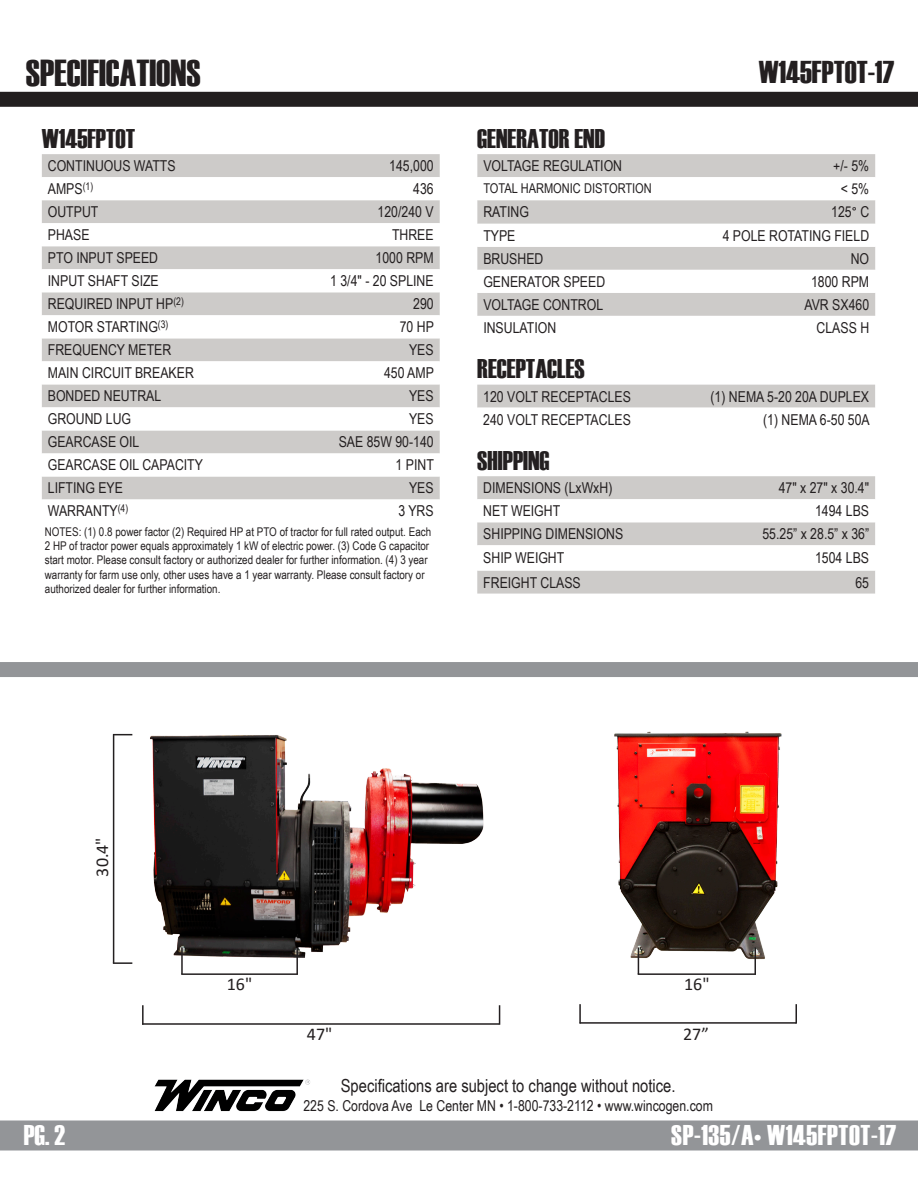
<style>
.page{position:relative;width:918px;height:1188px;background:#fff}
.page>*{position:absolute;margin:0;border:0;box-sizing:border-box;transform-origin:0 0}
.t1{font:37.5px "Haettenschweiler";color:#231f20}
.t2{font:31.5px "Haettenschweiler";color:#231f20}
.t3{font:28.5px "Haettenschweiler";letter-spacing:.02em;color:#fff}
.t4{font:27px "Haettenschweiler";color:#231f20}
.t5{font:18px "Arial Narrow";color:#231f20}
.t6{font:18px "Calibri";color:#231f20}
.t7{font:15px "Arial Narrow";color:#231f20}
.t8{font:13.5px "Arial Narrow";color:#231f20}
.t9{font:12px/14.4px "Arial Narrow";color:#231f20}
.s1{font-family:"Calibri"}
</style>
<div class="page">
<div style="left:0;top:1120px;width:918px;height:30px;background:#939598"></div>
<div style="left:0;top:92px;width:918px;height:15px;background:#231f20"></div>
<img style="left:154px;top:1079px;width:156px;height:33px">
<div style="left:0;top:662px;width:918px;height:15px;background:#939598"></div>
<div style="left:477px;top:154px;width:398px;height:23px;background:#cdcbc9"></div>
<svg style="left:477px;top:200px;width:398px;height:116px;fill:#cdcbc9"></svg>
<div style="left:42px;top:154px;width:398px;height:23px;background:#cdcbc9"></div>
<svg style="left:42px;top:200px;width:398px;height:300px;fill:#cdcbc9"></svg>
<div style="left:477px;top:385px;width:398px;height:23px;background:#cdcbc9"></div>
<div style="left:477px;top:476px;width:398px;height:118px;background:#cdcbc9"></div>
<svg style="left:477px;top:499px;width:398px;height:72px"></svg>
<img style="left:113px;top:733px;width:371px;height:231px">
<img style="left:614px;top:731px;width:168px;height:244px">
<svg style="left:499px;top:1005px;width:1px;height:20px"></svg>
<hr style="left:142px;top:1005px;width:2px;height:20px;background:#231f20">
<hr style="left:142px;top:1023px;width:357px;height:2px;background:#231f20">
<hr style="left:795px;top:1004px;width:2px;height:20px;background:#231f20">
<hr style="left:579px;top:1004px;width:2px;height:20px;background:#231f20">
<hr style="left:580px;top:1022px;width:216px;height:2px;background:#231f20">
<svg style="left:113px;top:962px;width:19px;height:2px"></svg>
<svg style="left:114px;top:734px;width:18px;height:1px"></svg>
<hr style="left:113px;top:734px;width:1px;height:229px;background:#231f20">
<hr style="left:181px;top:947px;width:2px;height:27px;background:#231f20">
<hr style="left:296px;top:947px;width:2px;height:27px;background:#231f20">
<hr style="left:181px;top:973px;width:117px;height:2px;background:#231f20">
<svg style="left:638px;top:947px;width:1px;height:26px"></svg>
<hr style="left:754px;top:947px;width:2px;height:27px;background:#231f20">
<hr style="left:638px;top:973px;width:118px;height:2px;background:#231f20">
<p class="t1" style="left:26px;top:47px;width:177px">SPECIFICATIONS</p>
<p class="t4" style="left:42px;top:120px;width:95px">W145FPTOT</p>
<p class="t7" style="left:48px;top:155px;width:129px">CONTINUOUS WATTS</p>
<p class="t7" style="left:389px;top:155px;width:46px">145,000</p>
<p class="t7" style="left:48px;top:178px;width:47px">AMPS<sup>(1)</sup></p>
<p class="t7" style="left:413px;top:178px;width:22px">436</p>
<p class="t7" style="left:48px;top:201px;width:52px">OUTPUT</p>
<p class="t7" style="left:378px;top:201px;width:58px">120/240 V</p>
<p class="t7" style="left:48px;top:224px;width:43px">PHASE</p>
<p class="t7" style="left:392px;top:224px;width:43px">THREE</p>
<p class="t7" style="left:48px;top:247px;width:112px">PTO INPUT SPEED</p>
<p class="t7" style="left:376px;top:247px;width:60px">1000 RPM</p>
<p class="t7" style="left:48px;top:270px;width:112px">INPUT SHAFT SIZE</p>
<p class="t7" style="left:330px;top:270px;width:105px">1 3/4" - 20 SPLINE</p>
<p class="t7" style="left:48px;top:293px;width:138px">REQUIRED INPUT HP<sup>(2)</sup></p>
<p class="t7" style="left:413px;top:293px;width:22px">290</p>
<p class="t7" style="left:48px;top:316px;width:122px">MOTOR STARTING<sup>(3)</sup></p>
<p class="t7" style="left:400px;top:316px;width:36px">70 HP</p>
<p class="t7" style="left:48px;top:339px;width:125px">FREQUENCY METER</p>
<p class="t7" style="left:409px;top:339px;width:26px">YES</p>
<p class="t7" style="left:48px;top:362px;width:148px">MAIN CIRCUIT BREAKER</p>
<p class="t7" style="left:384px;top:362px;width:51px">450 AMP</p>
<p class="t7" style="left:48px;top:385px;width:115px">BONDED NEUTRAL</p>
<p class="t7" style="left:409px;top:385px;width:26px">YES</p>
<p class="t7" style="left:48px;top:408px;width:85px">GROUND LUG</p>
<p class="t7" style="left:409px;top:408px;width:26px">YES</p>
<p class="t7" style="left:48px;top:431px;width:93px">GEARCASE OIL</p>
<p class="t7" style="left:339px;top:431px;width:97px">SAE 85W 90-140</p>
<p class="t7" style="left:48px;top:454px;width:157px">GEARCASE OIL CAPACITY</p>
<p class="t7" style="left:396px;top:454px;width:40px">1 PINT</p>
<p class="t7" style="left:48px;top:477px;width:77px">LIFTING EYE</p>
<p class="t7" style="left:409px;top:477px;width:26px">YES</p>
<p class="t7" style="left:48px;top:500px;width:82px">WARRANTY<sup>(4)</sup></p>
<p class="t7" style="left:398px;top:500px;width:37px">3 YRS</p>
<p class="t9" style="left:45px;top:524px;width:388px">NOTES: (1) 0.8 power factor (2) Required HP at PTO of tractor for full rated output. Each 2 HP of tractor power equals approximately 1 kW of electric power. (3) Code G capacitor start motor. Please consult factory or authorized dealer for further information. (4) 3 year warranty for farm use only, other uses have a 1 year warranty. Please consult factory or authorized dealer for further information.</p>
<p class="t4" style="left:477px;top:120px;width:129px">GENERATOR END</p>
<p class="t2" style="left:759px;top:50px;width:137px">W145FPTOT-17</p>
<p class="t7" style="left:483px;top:155px;width:140px">VOLTAGE REGULATION</p>
<p class="t7" style="left:833px;top:155px;width:37px">+/- 5%</p>
<p class="t8" style="left:483px;top:178px;width:170px">TOTAL HARMONIC DISTORTION</p>
<p class="t7" style="left:841px;top:178px;width:30px">&lt; 5%</p>
<p class="t7" style="left:483px;top:201px;width:47px">RATING</p>
<p class="t7" style="left:831px;top:201px;width:39px">125<span class="s1">°</span> C</p>
<p class="t7" style="left:483px;top:224px;width:34px">TYPE</p>
<p class="t7" style="left:723px;top:224px;width:148px">4 POLE ROTATING FIELD</p>
<p class="t7" style="left:483px;top:247px;width:62px">BRUSHED</p>
<p class="t7" style="left:851px;top:247px;width:20px">NO</p>
<p class="t7" style="left:483px;top:270px;width:123px">GENERATOR SPEED</p>
<p class="t7" style="left:811px;top:270px;width:60px">1800 RPM</p>
<p class="t7" style="left:483px;top:293px;width:121px">VOLTAGE CONTROL</p>
<p class="t7" style="left:804px;top:293px;width:66px">AVR SX460</p>
<p class="t7" style="left:483px;top:317px;width:74px">INSULATION</p>
<p class="t7" style="left:817px;top:317px;width:54px">CLASS H</p>
<p class="t4" style="left:477px;top:350px;width:109px">RECEPTACLES</p>
<p class="t7" style="left:483px;top:385px;width:149px">120 VOLT RECEPTACLES</p>
<p class="t7" style="left:711px;top:385px;width:160px">(1) NEMA 5-20 20A DUPLEX</p>
<p class="t7" style="left:483px;top:408px;width:149px">240 VOLT RECEPTACLES</p>
<p class="t7" style="left:763px;top:408px;width:108px">(1) NEMA 6-50 50A</p>
<p class="t4" style="left:477px;top:442px;width:74px">SHIPPING</p>
<p class="t7" style="left:483px;top:477px;width:131px">DIMENSIONS (LxWxH)</p>
<p class="t7" style="left:779px;top:477px;width:92px">47" x 27" x 30.4"</p>
<p class="t7" style="left:483px;top:500px;width:78px">NET WEIGHT</p>
<p class="t7" style="left:815px;top:500px;width:56px">1494 LBS</p>
<p class="t7" style="left:483px;top:523px;width:142px">SHIPPING DIMENSIONS</p>
<p class="t7" style="left:762px;top:523px;width:108px">55.25” x 28.5” x 36”</p>
<p class="t7" style="left:483px;top:547px;width:83px">SHIP WEIGHT</p>
<p class="t7" style="left:815px;top:547px;width:56px">1504 LBS</p>
<p class="t7" style="left:483px;top:571px;width:99px">FREIGHT CLASS</p>
<p class="t7" style="left:855px;top:571px;width:15px">65</p>
<p class="t6" style="left:90px;top:877px;width:41px;rotate:-90deg">30.4"</p>
<p class="t6" style="left:227px;top:972px;width:27px">16"</p>
<p class="t6" style="left:684px;top:972px;width:27px">16"</p>
<p class="t6" style="left:307px;top:1022px;width:27px">47"</p>
<p class="t6" style="left:683px;top:1022px;width:27px">27”</p>
<p class="t5" style="left:341px;top:1072px;width:336px">Specifications are subject to change without notice.</p>
<p class="t3" style="left:24px;top:1116px;width:43px">PG. 2</p>
<p class="t7" style="left:303px;top:1095px;width:411px">225 S. Cordova Ave Le Center MN • 1-800-733-2112 • www.wincogen.com</p>
<p class="t3" style="left:671px;top:1116px;width:227px">SP-135/A• W145FPTOT-17</p>
</div>
